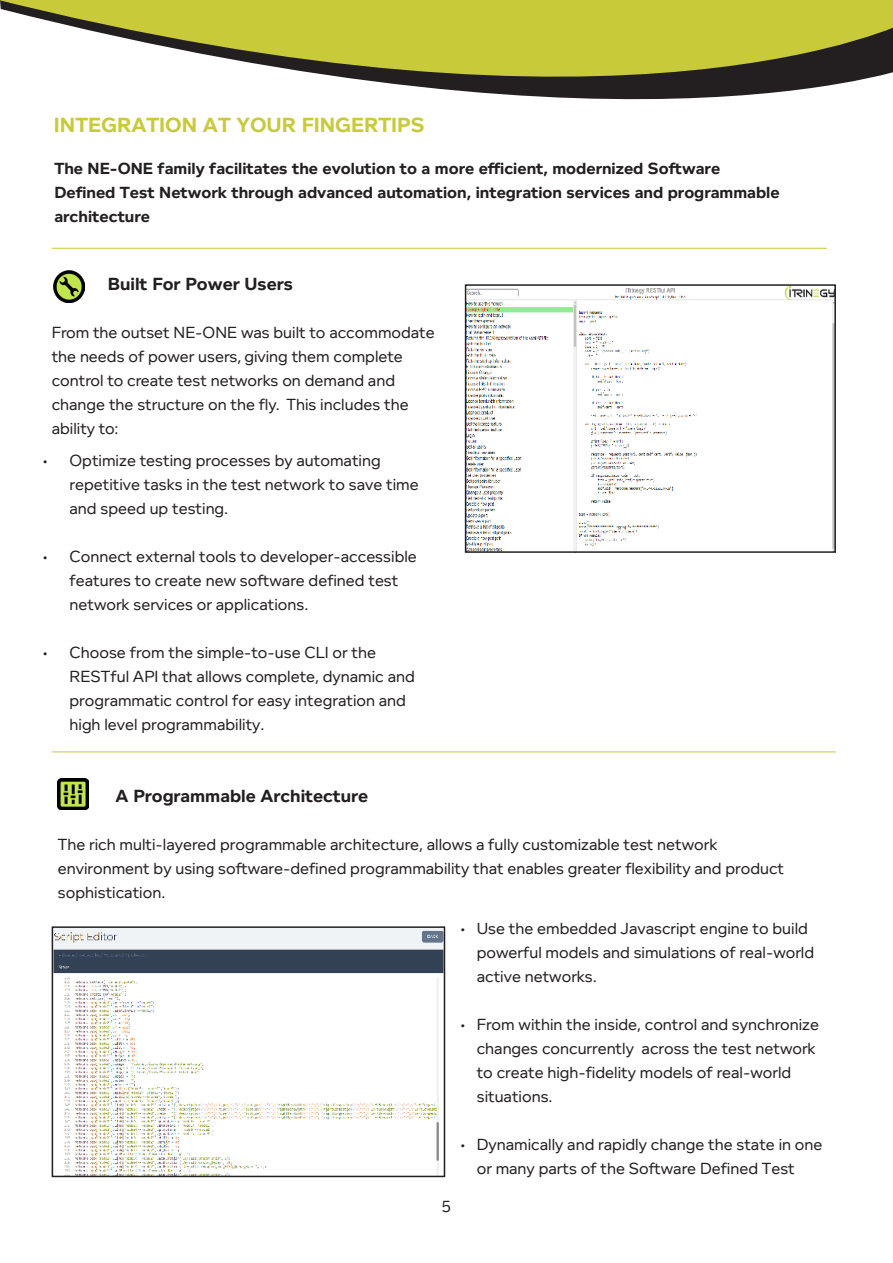
<style>
.page{position:relative;width:893px;height:1263px;background:#fff}
.page>*{position:absolute;margin:0;border:0;box-sizing:border-box;transform-origin:0 0}
.t1{font:700 21px "Foundry Context";color:#c8ca3a}
.t2{font:700 18px "Foundry Context";color:#231f20}
.t3{font:16.5px/24px "Foundry Context";color:#231f20}
.t4{font:700 16.5px/24px "Foundry Context";color:#231f20}
</style>
<div class="page">
<svg style="left:0;top:0;width:893px;height:100px;fill:#c8ca3a"></svg>
<hr style="left:52px;top:248px;width:775px;height:1px;background:#c8ca3a">
<hr style="left:52px;top:751px;width:784px;height:1px;background:#c8ca3a">
<img style="left:55px;top:929px;width:387px;height:245px">
<div style="left:52px;top:926px;width:393px;height:251px;border:2px solid #231f20"></div>
<img style="left:468px;top:287px;width:365px;height:263px">
<div style="left:465px;top:284px;width:371px;height:269px;border:2px solid #231f20"></div>
<img style="left:57px;top:778px;width:32px;height:31px">
<img style="left:54px;top:270px;width:31px;height:32px">
<p class="t1" style="left:54px;top:112px;width:372px">INTEGRATION AT YOUR FINGERTIPS</p>
<p class="t4" style="left:54px;top:156px;width:727px">The NE-ONE family facilitates the evolution to a more efficient, modernized Software<br>Defined Test Network through advanced automation, integration services and programmable architecture</p>
<p class="t2" style="left:108px;top:274px;width:187px">Built For Power Users</p>
<p class="t3" style="left:52px;top:320px;width:384px">From the outset NE-ONE was built to accommodate the needs of power users, giving them complete control to create test networks on demand and change the structure on the fly. This includes the ability to:</p>
<p class="t3" style="left:70px;top:448px;width:351px;text-indent:-27px">• Optimize testing processes by automating repetitive tasks in the test network to save time and speed up testing.</p>
<p class="t3" style="left:70px;top:544px;width:349px;text-indent:-27px">• Connect external tools to developer-accessible features to create new software defined test network services or applications.</p>
<p class="t3" style="left:70px;top:640px;width:347px;text-indent:-27px">• Choose from the simple-to-use CLI or the RESTful API that allows complete, dynamic and programmatic control for easy integration and high level programmability.</p>
<p class="t2" style="left:116px;top:785px;width:254px">A Programmable Architecture</p>
<p class="t3" style="left:58px;top:832px;width:728px">The rich multi-layered programmable architecture, allows a fully customizable test network environment by using software-defined programmability that enables greater flexibility and product sophistication.</p>
<p class="t3" style="left:442px;top:1194px;width:11px">5</p>
<p class="t3" style="left:477px;top:916px;width:339px;text-indent:-16px">• Use the embedded Javascript engine to build powerful models and simulations of real-world active networks.</p>
<p class="t3" style="left:477px;top:1012px;width:344px;text-indent:-16px">• From within the inside, control and synchronize changes concurrently across the test network to create high-fidelity models of real-world situations.</p>
<p class="t3" style="left:477px;top:1132px;width:347px;text-indent:-16px">• Dynamically and rapidly change the state in one or many parts of the Software Defined Test</p>
</div>
